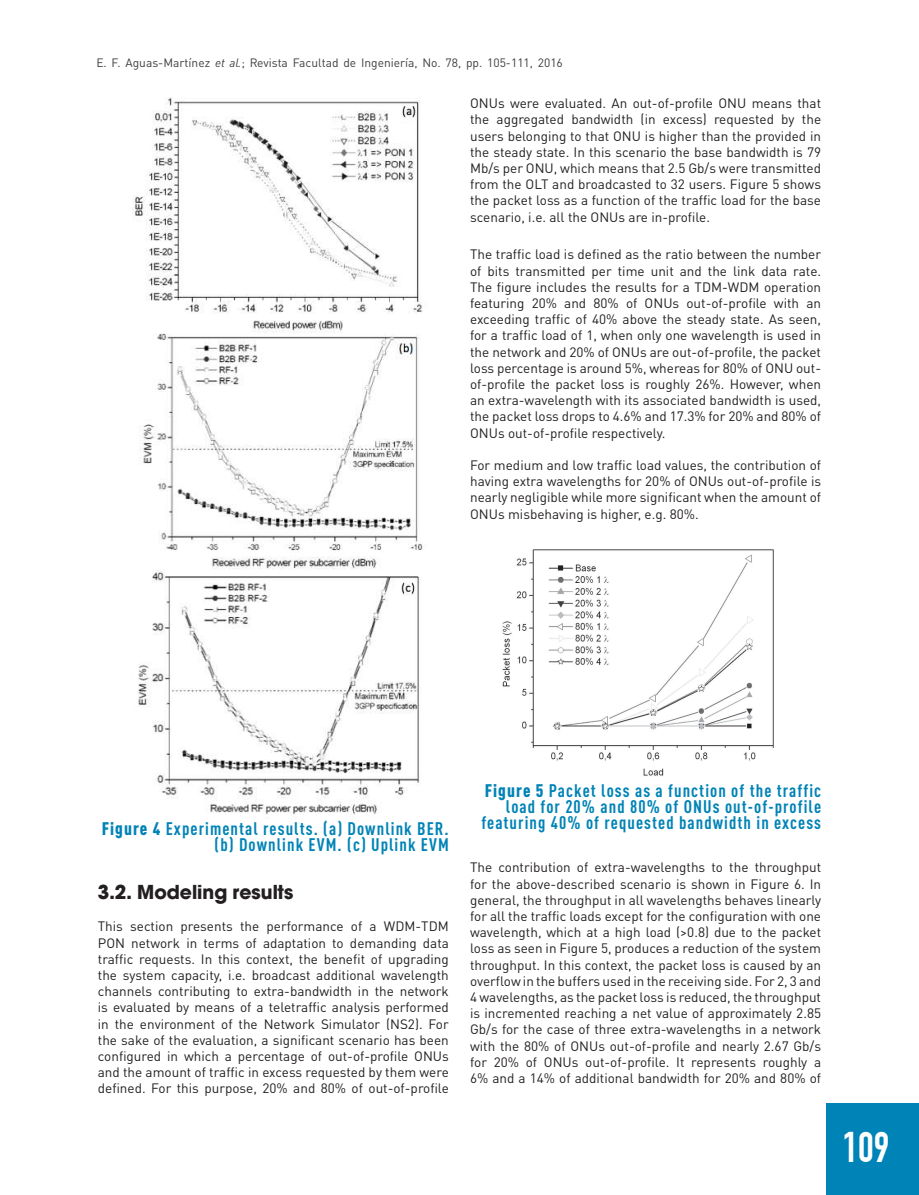
<style>
.page{position:relative;width:919px;height:1195px;background:#fff}
.page>*{position:absolute;margin:0;border:0;box-sizing:border-box;transform-origin:0 0}
.t1{font:700 42px "DIN Condensed";color:#fff}
.t2{font:700 21px "Avant Garde Md ITC";color:#231f20}
.t3{font:700 condensed 18px/16.2px "DIN Pro";letter-spacing:.06em;color:#0083b6;text-align:right}
.t4{font:13.5px/16.2px "DIN Pro";color:#231f20;text-align:justify}
.t5{font:13.5px/16.2px "DIN Pro";color:#231f20;text-align:justify}
.t6{font:12px "DIN Pro";color:#3e3e3f}
.s1{font-style:italic}
.s2{font-weight:900}
</style>
<div class="page">
<div style="left:826px;top:1103px;width:92px;height:92px;background:#0083b6"></div>
<img style="left:132px;top:98px;width:291px;height:717px">
<img style="left:502px;top:549px;width:272px;height:227px">
<p class="t6" style="left:96px;top:53px;width:468px">E. F. Aguas-Martínez <span class="s1">et al.</span>; Revista Facultad de Ingeniería, No. 78, pp. 105-111, 2016</p>
<p class="t4" style="left:470px;top:95px;width:352px">ONUs were evaluated. An out-of-profile ONU means that the aggregated bandwidth (in excess) requested by the users belonging to that ONU is higher than the provided in the steady state. In this scenario the base bandwidth is 79<br>Mb/s per ONU, which means that 2.5 Gb/s were transmitted from the OLT and broadcasted to 32 users. Figure 5 shows the packet loss as a function of the traffic load for the base scenario, i.e. all the ONUs are in-profile.</p>
<p class="t4" style="left:470px;top:246px;width:352px">The traffic load is defined as the ratio between the number of bits transmitted per time unit and the link data rate.<br>The figure includes the results for a TDM-WDM operation featuring 20% and 80% of ONUs out-of-profile with an exceeding traffic of 40% above the steady state. As seen, for a traffic load of 1, when only one wavelength is used in the network and 20% of ONUs are out-of-profile, the packet loss percentage is around 5%, whereas for 80% of ONU out&shy;of-profile the packet loss is roughly 26%. However, when an extra-wavelength with its associated bandwidth is used, the packet loss drops to 4.6% and 17.3% for 20% and 80% of ONUs out-of-profile respectively.</p>
<p class="t4" style="left:470px;top:456px;width:352px">For medium and low traffic load values, the contribution of having extra wavelengths for 20% of ONUs out-of-profile is nearly negligible while more significant when the amount of ONUs misbehaving is higher, e.g. 80%.</p>
<h3 class="t3" style="left:102px;top:819px;width:348px"><span class="s2">Figure 4</span> Experimental results. (a) Downlink BER. (b) Downlink EVM. (c) Uplink EVM</h3>
<h2 class="t2" style="left:98px;top:879px;width:197px">3.2. Modeling results</h2>
<p class="t4" style="left:98px;top:918px;width:352px">This section presents the performance of a WDM-TDM PON network in terms of adaptation to demanding data traffic requests. In this context, the benefit of upgrading the system capacity, i.e. broadcast additional wavelength channels contributing to extra-bandwidth in the network is evaluated by means of a teletraffic analysis performed in the environment of the Network Simulator (NS2). For the sake of the evaluation, a significant scenario has been configured in which a percentage of out-of-profile ONUs and the amount of traffic in excess requested by them were defined. For this purpose, 20% and 80% of out-of-profile</p>
<h3 class="t3" style="left:481px;top:781px;width:341px"><span class="s2">Figure 5</span> Packet loss as a function of the traffic load for 20% and 80% of ONUs out-of-profile featuring 40% of requested bandwidth in excess</h3>
<p class="t5" style="left:470px;top:858px;width:352px">The contribution of extra-wavelengths to the throughput for the above-described scenario is shown in Figure 6. In general, the throughput in all wavelengths behaves linearly for all the traffic loads except for the configuration with one wavelength, which at a high load (&gt;0.8) due to the packet loss as seen in Figure 5, produces a reduction of the system throughput. In this context, the packet loss is caused by an overflow in the buffers used in the receiving side. For 2, 3 and 4 wavelengths, as the packet loss is reduced, the throughput is incremented reaching a net value of approximately 2.85<br>Gb/s for the case of three extra-wavelengths in a network with the 80% of ONUs out-of-profile and nearly 2.67 Gb/s for 20% of ONUs out-of-profile. It represents roughly a 6% and a 14% of additional bandwidth for 20% and 80% of</p>
<h1 class="t1" style="left:842px;top:1122px;width:48px">109</h1>
</div>
